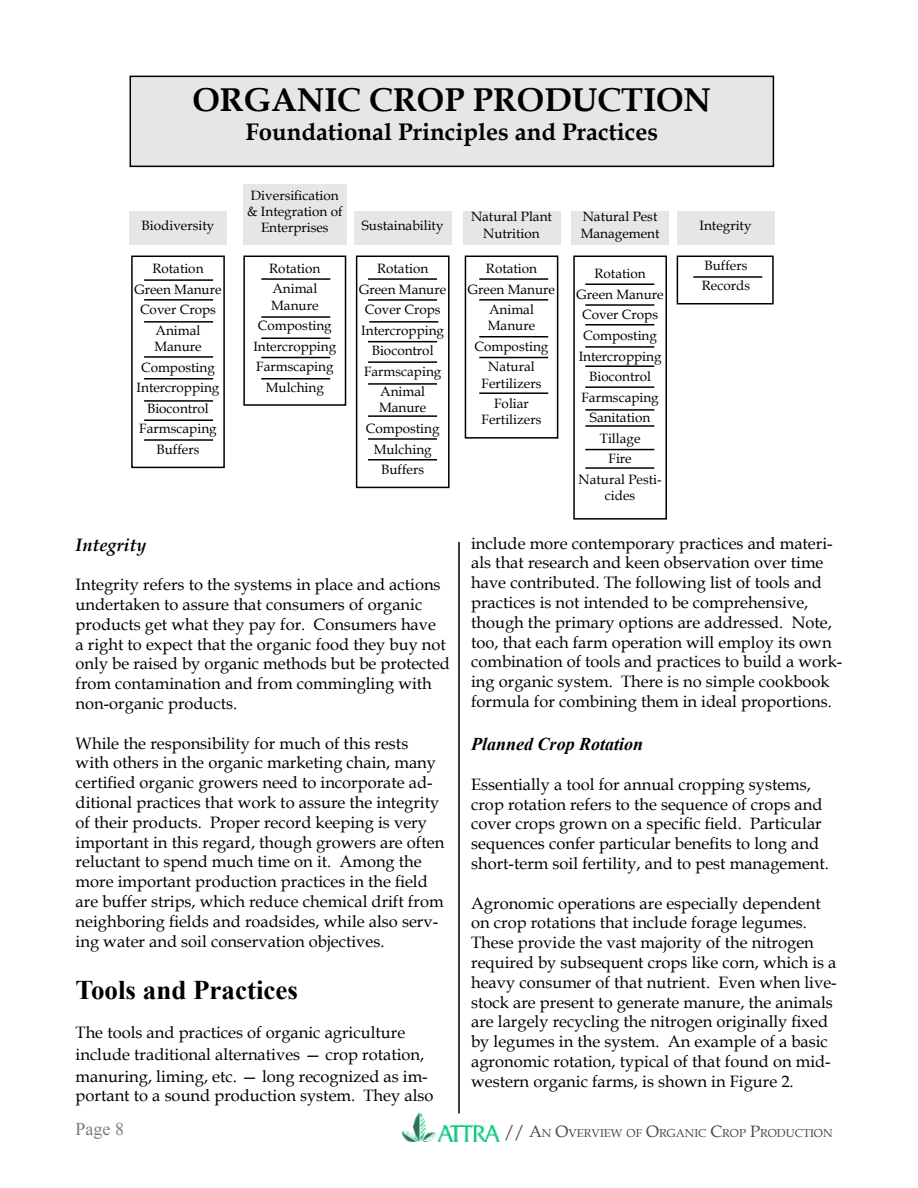
<style>
.page{position:relative;width:918px;height:1188px;background:#fff}
.page>*{position:absolute;margin:0;border:0;box-sizing:border-box;transform-origin:0 0}
.t1{font:700 33px "Book Antiqua";color:#000}
.Subhead_1{font:700 27px "Times New Roman";color:#000}
.t2{font:700 24px "Book Antiqua";color:#000}
.Subhead_2{font:italic 700 18px "Times New Roman";color:#000}
.t3{font:italic 700 18px "Book Antiqua";color:#000}
.t4{font:18px "Times New Roman";color:#7c7c7c}
.t5{font:16.5px/19.8px "Book Antiqua";color:#000}
.t6{font:13.5px/16.2px "Book Antiqua";color:#000}
.t7{font:11.55px "Book Antiqua";color:#484848}
.s1{font-size:16.5px}
</style>
<div class="page">
<img style="left:402px;top:1112px;width:98px;height:30px">
<hr style="left:458px;top:77px;width:2px;height:1036px;background:#000">
<div style="left:433px;top:76px;width:98px;height:466px;background:#fff"></div>
<div style="left:677px;top:256px;width:97px;height:48px;border:2px solid #000"></div>
<div style="left:243px;top:184px;width:104px;height:61px;background:#e6e6e6"></div>
<div style="left:129px;top:211px;width:98px;height:34px;background:#e6e6e6"></div>
<div style="left:354px;top:211px;width:98px;height:34px;background:#e6e6e6"></div>
<div style="left:463px;top:211px;width:97px;height:34px;background:#e6e6e6"></div>
<div style="left:571px;top:211px;width:98px;height:34px;background:#e6e6e6"></div>
<div style="left:677px;top:211px;width:98px;height:34px;background:#e6e6e6"></div>
<div style="left:573px;top:256px;width:94px;height:264px;border:2px solid #000"></div>
<div style="left:465px;top:256px;width:93px;height:183px;border:2px solid #000"></div>
<div style="left:356px;top:256px;width:94px;height:232px;border:2px solid #000"></div>
<div style="left:243px;top:256px;width:103px;height:150px;border:2px solid #000"></div>
<div style="left:131px;top:256px;width:94px;height:212px;border:2px solid #000"></div>
<div style="left:130px;top:76px;width:643px;height:90px;background:#e6e6e6"></div>
<div style="left:130px;top:76px;width:644px;height:91px;border:2px solid #000"></div>
<hr style="left:144px;top:279px;width:69px;height:2px;background:#000">
<hr style="left:144px;top:299px;width:69px;height:2px;background:#000">
<hr style="left:144px;top:321px;width:69px;height:2px;background:#000">
<hr style="left:144px;top:356px;width:69px;height:2px;background:#000">
<hr style="left:144px;top:378px;width:69px;height:2px;background:#000">
<hr style="left:144px;top:400px;width:69px;height:2px;background:#000">
<hr style="left:144px;top:419px;width:69px;height:2px;background:#000">
<hr style="left:144px;top:439px;width:69px;height:2px;background:#000">
<hr style="left:261px;top:278px;width:69px;height:2px;background:#000">
<hr style="left:261px;top:316px;width:69px;height:2px;background:#000">
<hr style="left:261px;top:337px;width:69px;height:2px;background:#000">
<hr style="left:261px;top:357px;width:69px;height:1px;background:#000">
<hr style="left:261px;top:378px;width:69px;height:1px;background:#000">
<hr style="left:368px;top:278px;width:69px;height:2px;background:#000">
<hr style="left:368px;top:299px;width:69px;height:2px;background:#000">
<hr style="left:369px;top:321px;width:69px;height:2px;background:#000">
<hr style="left:368px;top:341px;width:69px;height:1px;background:#000">
<hr style="left:368px;top:361px;width:69px;height:2px;background:#000">
<hr style="left:368px;top:383px;width:69px;height:2px;background:#000">
<hr style="left:368px;top:415px;width:69px;height:2px;background:#000">
<hr style="left:368px;top:438px;width:69px;height:2px;background:#000">
<hr style="left:368px;top:459px;width:69px;height:1px;background:#000">
<hr style="left:479px;top:278px;width:69px;height:2px;background:#000">
<hr style="left:479px;top:299px;width:69px;height:2px;background:#000">
<hr style="left:479px;top:336px;width:69px;height:2px;background:#000">
<hr style="left:479px;top:357px;width:69px;height:1px;background:#000">
<hr style="left:479px;top:392px;width:69px;height:2px;background:#000">
<hr style="left:585px;top:284px;width:69px;height:1px;background:#000">
<hr style="left:585px;top:304px;width:69px;height:2px;background:#000">
<hr style="left:585px;top:324px;width:69px;height:2px;background:#000">
<hr style="left:585px;top:346px;width:69px;height:2px;background:#000">
<hr style="left:585px;top:365px;width:69px;height:2px;background:#000">
<hr style="left:585px;top:386px;width:69px;height:2px;background:#000">
<hr style="left:585px;top:409px;width:69px;height:2px;background:#000">
<hr style="left:585px;top:425px;width:69px;height:2px;background:#000">
<hr style="left:585px;top:449px;width:69px;height:1px;background:#000">
<hr style="left:585px;top:467px;width:69px;height:2px;background:#000">
<hr style="left:693px;top:276px;width:69px;height:2px;background:#000">
<p class="t1" style="left:192px;top:77px;width:520px">ORGANIC CROP PRODUCTION</p>
<p class="t2" style="left:246px;top:115px;width:414px">Foundational Principles and Practices</p>
<p class="t6" style="left:247px;top:187px;width:97px">Diversification &amp; Integration of</p>
<p class="t6" style="left:142px;top:217px;width:74px">Biodiversity</p>
<p class="t6" style="left:261px;top:219px;width:69px">Enterprises</p>
<p class="t6" style="left:362px;top:217px;width:83px">Sustainability</p>
<p class="t6" style="left:471px;top:208px;width:82px;text-align:center">Natural Plant<br>Nutrition</p>
<p class="t6" style="left:581px;top:208px;width:80px">Natural Pest<br>Management</p>
<p class="t6" style="left:700px;top:217px;width:53px">Integrity</p>
<p class="t6" style="left:595px;top:265px;width:53px">Rotation</p>
<p class="t6" style="left:577px;top:286px;width:89px">Green Manure</p>
<p class="t6" style="left:582px;top:306px;width:77px">Cover Crops</p>
<p class="t6" style="left:583px;top:327px;width:75px">Composting</p>
<p class="t6" style="left:579px;top:348px;width:84px">Intercropping</p>
<p class="t6" style="left:589px;top:368px;width:63px">Biocontrol</p>
<p class="t6" style="left:581px;top:389px;width:79px">Farmscaping</p>
<p class="t6" style="left:590px;top:409px;width:62px">Sanitation</p>
<p class="t6" style="left:600px;top:430px;width:42px">Tillage</p>
<p class="t6" style="left:609px;top:450px;width:25px">Fire</p>
<p class="t6" style="left:579px;top:471px;width:85px;text-align:center">Natural Pesti&shy;cides</p>
<p class="t6" style="left:705px;top:257px;width:44px">Buffers</p>
<p class="t6" style="left:702px;top:277px;width:50px">Records</p>
<p class="t6" style="left:269px;top:260px;width:53px">Rotation</p>
<p class="t6" style="left:271px;top:280px;width:49px">Animal<br>Manure</p>
<p class="t6" style="left:258px;top:317px;width:75px">Composting</p>
<p class="t6" style="left:253px;top:338px;width:84px">Intercropping</p>
<p class="t6" style="left:256px;top:358px;width:79px">Farmscaping</p>
<p class="t6" style="left:266px;top:379px;width:59px">Mulching</p>
<p class="t6" style="left:377px;top:260px;width:53px">Rotation</p>
<p class="t6" style="left:359px;top:281px;width:89px">Green Manure</p>
<p class="t6" style="left:365px;top:301px;width:77px">Cover Crops</p>
<p class="t6" style="left:361px;top:322px;width:84px">Intercropping</p>
<p class="t6" style="left:372px;top:342px;width:63px">Biocontrol</p>
<p class="t6" style="left:364px;top:363px;width:79px">Farmscaping</p>
<p class="t6" style="left:379px;top:383px;width:49px">Animal<br>Manure</p>
<p class="t6" style="left:366px;top:420px;width:75px">Composting</p>
<p class="t6" style="left:374px;top:441px;width:59px">Mulching</p>
<p class="t6" style="left:381px;top:461px;width:44px">Buffers</p>
<p class="t6" style="left:486px;top:260px;width:53px">Rotation</p>
<p class="t6" style="left:468px;top:281px;width:89px">Green Manure</p>
<p class="t6" style="left:488px;top:301px;width:49px">Animal<br>Manure</p>
<p class="t6" style="left:475px;top:338px;width:75px">Composting</p>
<p class="t6" style="left:482px;top:358px;width:61px;text-align:center">Natural<br>Fertilizers</p>
<p class="t6" style="left:482px;top:395px;width:61px;text-align:center">Foliar<br>Fertilizers</p>
<p class="t6" style="left:152px;top:260px;width:53px">Rotation</p>
<p class="t6" style="left:134px;top:281px;width:89px">Green Manure</p>
<p class="t6" style="left:140px;top:301px;width:77px">Cover Crops</p>
<p class="t6" style="left:154px;top:322px;width:49px">Animal<br>Manure</p>
<p class="t6" style="left:141px;top:359px;width:75px">Composting</p>
<p class="t6" style="left:137px;top:379px;width:84px">Intercropping</p>
<p class="t6" style="left:147px;top:400px;width:63px">Biocontrol</p>
<p class="t6" style="left:139px;top:420px;width:79px">Farmscaping</p>
<p class="t6" style="left:157px;top:441px;width:44px">Buffers</p>
<p class="t3" style="left:76px;top:532px;width:73px">Integrity</p>
<p class="t5" style="left:76px;top:574px;width:376px">Integrity refers to the systems in place and actions undertaken to assure that consumers of organic products get what they pay for. Consumers have<br>a right to expect that the organic food they buy not only be raised by organic methods but be protected from contamination and from commingling with non-organic products.</p>
<p class="t5" style="left:76px;top:733px;width:370px">While the responsibility for much of this rests with others in the organic marketing chain, many certified organic growers need to incorporate ad&shy;ditional practices that work to assure the integrity of their products. Proper record keeping is very important in this regard, though growers are often reluctant to spend much time on it. Among the more important production practices in the field are buffer strips, which reduce chemical drift from neighboring fields and roadsides, while also serv&shy;ing water and soil conservation objectives.</p>
<p class="Subhead_1" style="left:76px;top:971px;width:224px">Tools and Practices</p>
<p class="t5" style="left:76px;top:1022px;width:354px;line-height:21.6px">The tools and practices of organic agriculture include traditional alternatives — crop rotation, manuring, liming, etc. — long recognized as im-</p>
<p class="t5" style="left:76px;top:1086px;width:359px">portant to a sound production system. They also</p>
<p class="t5" style="left:471px;top:533px;width:373px">include more contemporary practices and materi&shy;als that research and keen observation over time have contributed. The following list of tools and practices is not intended to be comprehensive, though the primary options are addressed. Note, too, that each farm operation will employ its own combination of tools and practices to build a work&shy;ing organic system. There is no simple cookbook formula for combining them in ideal proportions.</p>
<p class="Subhead_2" style="left:471px;top:732px;width:174px">Planned Crop Rotation</p>
<p class="t5" style="left:471px;top:774px;width:359px">Essentially a tool for annual cropping systems, crop rotation refers to the sequence of crops and cover crops grown on a specific field. Particular sequences confer particular benefits to long and short-term soil fertility, and to pest management.</p>
<p class="t5" style="left:471px;top:893px;width:367px">Agronomic operations are especially dependent on crop rotations that include forage legumes.<br>These provide the vast majority of the nitrogen required by subsequent crops like corn, which is a heavy consumer of that nutrient. Even when live&shy;stock are present to generate manure, the animals are largely recycling the nitrogen originally fixed by legumes in the system. An example of a basic agronomic rotation, typical of that found on mid&shy;western organic farms, is shown in Figure 2.</p>
<p class="t4" style="left:76px;top:1117px;width:50px">Page 8</p>
<p class="t7" style="left:505px;top:1125px;width:329px"><span class="s1">// A</span>N <span class="s1">O</span>VERVIEW OF <span class="s1">O</span>RGANIC <span class="s1">C</span>ROP <span class="s1">P</span>RODUCTION</p>
</div>
